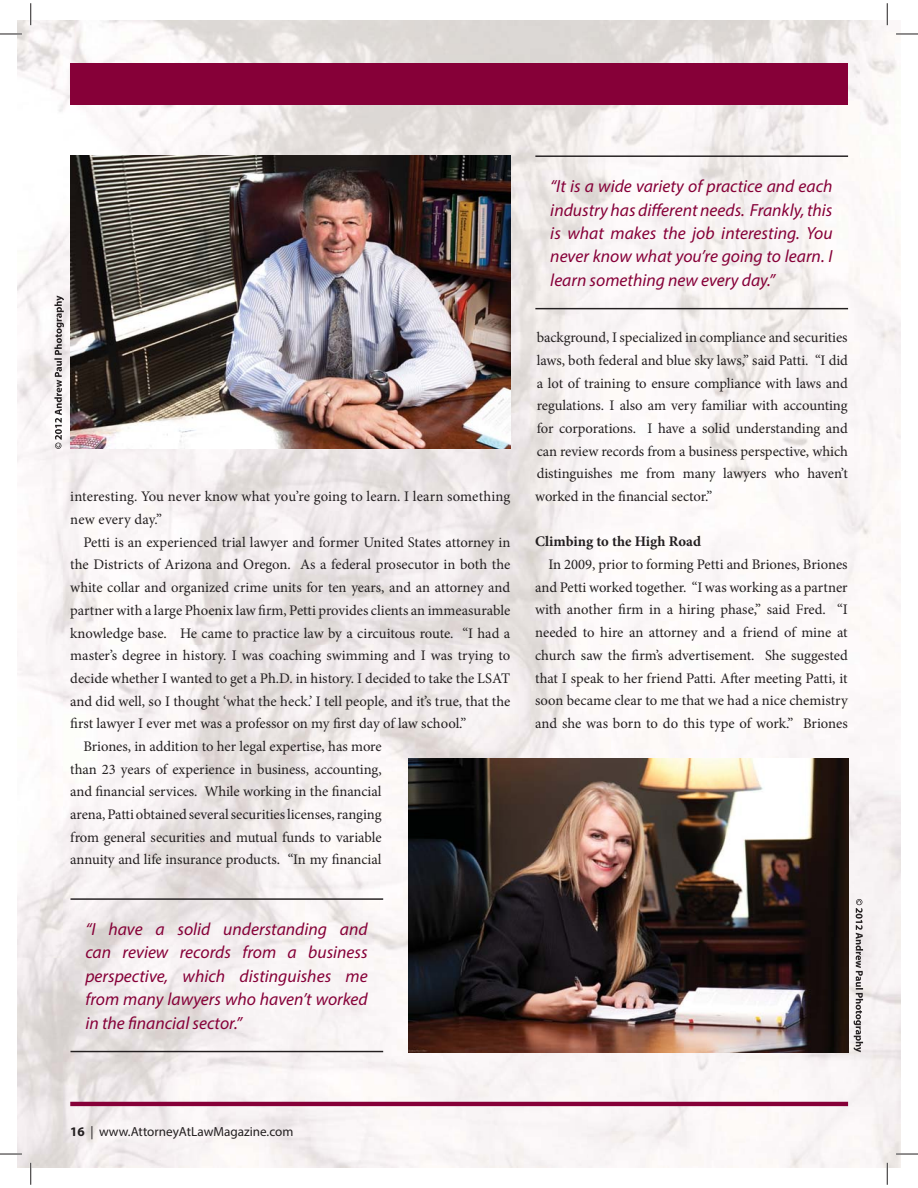
<style>
.page{position:relative;width:918px;height:1188px;background:#fff}
.page>*{position:absolute;margin:0;border:0;box-sizing:border-box;transform-origin:0 0}
.t1{font:italic 17.55px/23.4px "Myriad Pro";color:#860038;text-align:justify}
.t2{font:14.7px/22.6px "Minion Pro";letter-spacing:-.005em;color:#231f20;text-align:justify}
.t3{font:700 14.7px "Minion Pro";letter-spacing:-.005em;color:#231f20}
.t4{font:13.2px "Myriad Pro";color:#231f20}
.s1{font-weight:700}
</style>
<div class="page">
<img style="left:18px;top:21px;width:882px;height:1146px">
<hr style="left:70px;top:1102px;width:778px;height:4px;background:#860038">
<div style="left:70px;top:63px;width:778px;height:42px;background:#860038"></div>
<svg style="left:854px;top:899px;width:9px;height:153px"></svg>
<svg style="left:54px;top:296px;width:10px;height:153px"></svg>
<img style="left:70px;top:155px;width:440px;height:294px">
<img style="left:408px;top:759px;width:440px;height:293px">
<hr style="left:535px;top:155px;width:313px;height:2px;background:#231f20">
<hr style="left:535px;top:308px;width:313px;height:1px;background:#231f20">
<hr style="left:70px;top:898px;width:313px;height:2px;background:#231f20">
<hr style="left:70px;top:1051px;width:313px;height:1px;background:#231f20">
<hr style="left:0;top:33px;width:22px;height:2px;background:#fff">
<hr style="left:896px;top:33px;width:22px;height:2px;background:#fff">
<hr style="left:0;top:1153px;width:22px;height:2px;background:#fff">
<hr style="left:896px;top:1153px;width:22px;height:2px;background:#fff">
<hr style="left:30px;top:3px;width:2px;height:22px;background:#fff">
<hr style="left:30px;top:1163px;width:2px;height:22px;background:#fff">
<hr style="left:886px;top:3px;width:2px;height:22px;background:#fff">
<hr style="left:886px;top:1163px;width:2px;height:22px;background:#fff">
<svg style="left:0;top:34px;width:22px;height:1px"></svg>
<svg style="left:896px;top:34px;width:22px;height:1px"></svg>
<svg style="left:0;top:1154px;width:22px;height:1px"></svg>
<svg style="left:896px;top:1154px;width:22px;height:1px"></svg>
<svg style="left:30px;top:3px;width:1px;height:22px"></svg>
<svg style="left:30px;top:1163px;width:1px;height:22px"></svg>
<svg style="left:887px;top:3px;width:1px;height:22px"></svg>
<svg style="left:887px;top:1163px;width:1px;height:22px"></svg>
<p class="t2" style="left:70px;top:486px;width:442px">interesting. You never know what you’re going to learn. I learn something new every day.”</p>
<p class="t2" style="left:83px;top:532px;width:428px">Petti is an experienced trial lawyer and former United States attorney in</p>
<p class="t2" style="left:70px;top:555px;width:442px">the Districts of Arizona and Oregon. As a federal prosecutor in both the</p>
<p class="t2" style="left:70px;top:577px;width:441px">white collar and organized crime units for ten years, and an attorney and</p>
<p class="t2" style="left:70px;top:600px;width:442px">partner with a large Phoenix law firm, Petti provides clients an immeasurable</p>
<p class="t2" style="left:70px;top:623px;width:442px">knowledge base. He came to practice law by a circuitous route. “I had a</p>
<p class="t2" style="left:70px;top:645px;width:442px">master’s degree in history. I was coaching swimming and I was trying to</p>
<p class="t2" style="left:70px;top:668px;width:441px">decide whether I wanted to get a Ph.D. in history. I decided to take the LSAT</p>
<p class="t2" style="left:70px;top:691px;width:442px">and did well, so I thought ‘what the heck.’ I tell people, and it’s true, that the</p>
<p class="t2" style="left:70px;top:713px;width:398px">first lawyer I ever met was a professor on my first day of law school.”</p>
<p class="t2" style="left:83px;top:736px;width:300px">Briones, in addition to her legal expertise, has more</p>
<p class="t2" style="left:70px;top:759px;width:313px">than 23 years of experience in business, accounting,</p>
<p class="t2" style="left:70px;top:781px;width:313px">and financial services. While working in the financial</p>
<p class="t2" style="left:70px;top:804px;width:313px">arena, Patti obtained several securities licenses, ranging</p>
<p class="t2" style="left:70px;top:827px;width:313px">from general securities and mutual funds to variable</p>
<p class="t2" style="left:70px;top:850px;width:313px">annuity and life insurance products. “In my financial</p>
<p class="t1" style="left:85px;top:918px;width:284px">“I have a solid understanding and can review records from a business perspective, which distinguishes me from many lawyers who haven’t worked in the financial sector.”</p>
<p class="t1" style="left:550px;top:176px;width:284px">“It is a wide variety of practice and each industry has different needs. Frankly, this is what makes the job interesting. You never know what you’re going to learn. I learn something new every day.”</p>
<p class="t2" style="left:535px;top:327px;width:314px">background, I specialized in compliance and securities laws, both federal and blue sky laws,” said Patti. “I did a lot of training to ensure compliance with laws and regulations. I also am very familiar with accounting for corporations. I have a solid understanding and can review records from a business perspective, which distinguishes me from many lawyers who haven’t worked in the financial sector.”</p>
<p class="t3" style="left:535px;top:536px;width:167px">Climbing to the High Road</p>
<p class="t2" style="left:535px;top:554px;width:314px;text-indent:13px">In 2009, prior to forming Petti and Briones, Briones and Petti worked together. “I was working as a partner with another firm in a hiring phase,” said Fred. “I needed to hire an attorney and a friend of mine at church saw the firm’s advertisement. She suggested that I speak to her friend Patti. After meeting Patti, it soon became clear to me that we had a nice chemistry and she was born to do this type of work.” Briones</p>
<p class="t4" style="left:70px;top:1126px;width:225px"><span class="s1">16</span> | www.AttorneyAtLawMagazine.com</p>
</div>
